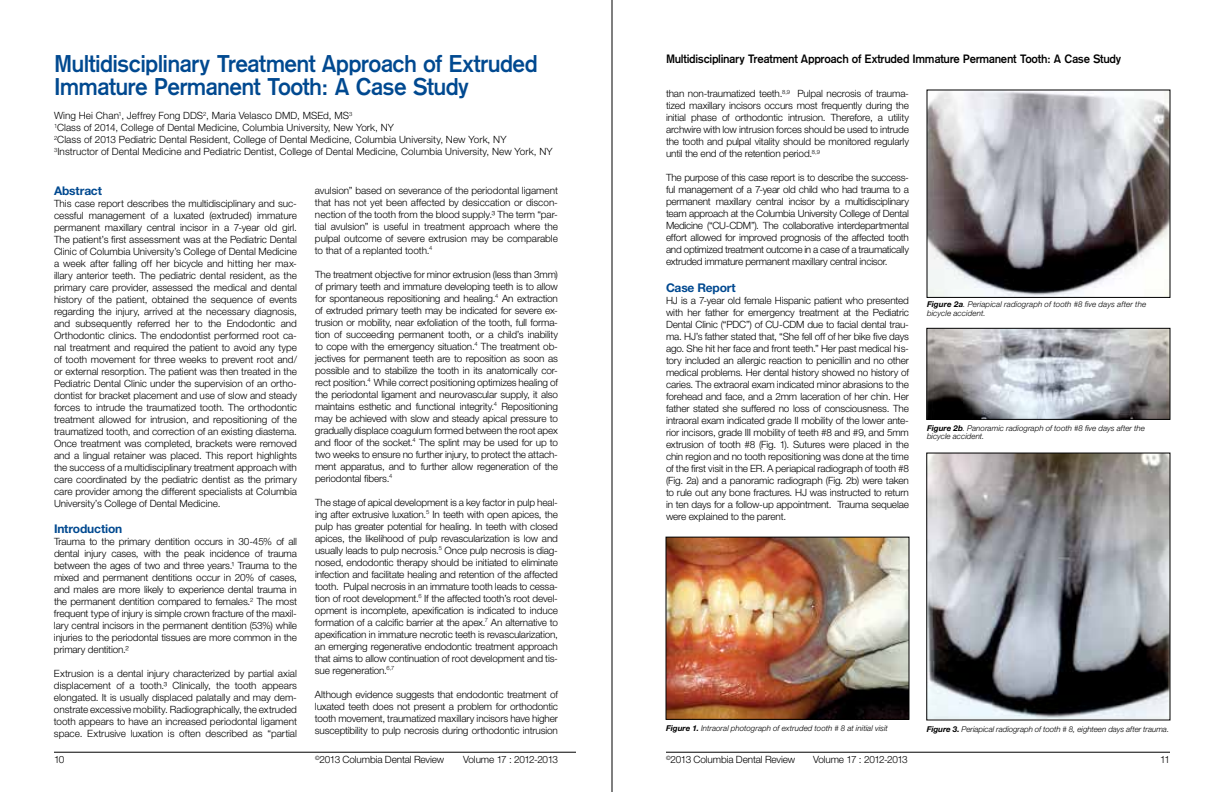
<style>
.page{position:relative;width:1224px;height:792px;background:#fff}
.page>*{position:absolute;margin:0;border:0;box-sizing:border-box;transform-origin:0 0}
.t1{font:24px/23px "Med Standard";letter-spacing:-.03em;color:#004990}
.t2{font:12px "Med Standard";letter-spacing:-.025em;color:#000}
.t3{font:700 12px "Helvetica Neue LT Std";letter-spacing:-.015em;color:#004990}
.t4{font:300 10px/12px "Helvetica Neue LT Std";letter-spacing:-.01em;color:#000;text-align:justify}
.t5{font:300 10px "Helvetica Neue LT Std";letter-spacing:-.04em;color:#000}
.t6{font:italic 300 8px/8.5px "Helvetica Neue LT Std";letter-spacing:.005em;color:#000}
.t7{font:300 5.8px "Helvetica Neue LT Std";color:#000}
.s1{font-weight:700}
</style>
<div class="page">
<hr style="left:612px;top:0;width:1px;height:792px;background:#000">
<hr style="left:54px;top:752px;width:522px;height:1px;background:#000">
<hr style="left:666px;top:752px;width:504px;height:1px;background:#000">
<img style="left:668px;top:539px;width:239px;height:178px">
<div style="left:666px;top:537px;width:243px;height:182px;border:1px solid #000"></div>
<img style="left:929px;top:92px;width:239px;height:204px">
<div style="left:927px;top:90px;width:243px;height:208px;border:1px solid #000"></div>
<img style="left:929px;top:330px;width:239px;height:88px">
<div style="left:927px;top:328px;width:243px;height:92px;border:1px solid #000"></div>
<img style="left:929px;top:455px;width:239px;height:263px">
<h1 class="t1" style="left:54px;top:53px;width:485px">Multidisciplinary Treatment Approach of Extruded<br>Immature Permanent Tooth: A Case Study</h1>
<p class="t4" style="left:54px;top:110px;width:500px;text-align:left">Wing Hei Chan<sup>1</sup>, Jeffrey Fong DDS<sup>2</sup>, Maria Velasco DMD, MSEd, MS<sup>3<br>1</sup>Class of 2014, College of Dental Medicine, Columbia University, New York, NY<br><sup>2</sup>Class of 2013 Pediatric Dental Resident, College of Dental Medicine, Columbia University, New York, NY <sup>3</sup>Instructor of Dental Medicine and Pediatric Dentist, College of Dental Medicine, Columbia University, New York, NY</p>
<p class="t3" style="left:54px;top:183px;width:50px">Abstract</p>
<p class="t4" style="left:54px;top:197px;width:245px">This case report describes the multidisciplinary and suc&shy;cessful management of a luxated (extruded) immature permanent maxillary central incisor in a 7-year old girl.<br>The patient’s first assessment was at the Pediatric Dental Clinic of Columbia University’s College of Dental Medicine a week after falling off her bicycle and hitting her max&shy;illary anterior teeth. The pediatric dental resident, as the primary care provider, assessed the medical and dental history of the patient, obtained the sequence of events regarding the injury, arrived at the necessary diagnosis, and subsequently referred her to the Endodontic and Orthodontic clinics. The endodontist performed root ca&shy;nal treatment and required the patient to avoid any type of tooth movement for three weeks to prevent root and/ or external resorption. The patient was then treated in the Pediatric Dental Clinic under the supervision of an ortho&shy;dontist for bracket placement and use of slow and steady forces to intrude the traumatized tooth. The orthodontic treatment allowed for intrusion, and repositioning of the traumatized tooth, and correction of an existing diastema.<br>Once treatment was completed, brackets were removed and a lingual retainer was placed. This report highlights the success of a multidisciplinary treatment approach with care coordinated by the pediatric dentist as the primary care provider among the different specialists at Columbia University’s College of Dental Medicine.</p>
<p class="t3" style="left:54px;top:522px;width:70px">Introduction</p>
<p class="t4" style="left:54px;top:536px;width:245px">Trauma to the primary dentition occurs in 30-45% of all dental injury cases, with the peak incidence of trauma between the ages of two and three years.¹ Trauma to the mixed and permanent dentitions occur in 20% of cases, and males are more likely to experience dental trauma in the permanent dentition compared to females.<sup>2</sup> The most frequent type of injury is simple crown fracture of the maxil&shy;lary central incisors in the permanent dentition (53%) while injuries to the periodontal tissues are more common in the primary dentition.²</p>
<p class="t4" style="left:54px;top:668px;width:245px">Extrusion is a dental injury characterized by partial axial displacement of a tooth.³ Clinically, the tooth appears elongated. It is usually displaced palatally and may dem&shy;onstrate excessive mobility. Radiographically, the extruded tooth appears to have an increased periodontal ligament space. Extrusive luxation is often described as “partial</p>
<p class="t4" style="left:315px;top:184px;width:245px">avulsion” based on severance of the periodontal ligament that has not yet been affected by desiccation or discon&shy;nection of the tooth from the blood supply.³ The term “par&shy;tial avulsion” is useful in treatment approach where the pulpal outcome of severe extrusion may be comparable to that of a replanted tooth.<sup>4</sup></p>
<p class="t4" style="left:315px;top:268px;width:245px">The treatment objective for minor extrusion (less than 3mm) of primary teeth and immature developing teeth is to allow for spontaneous repositioning and healing.<sup>4</sup> An extraction of extruded primary teeth may be indicated for severe ex&shy;trusion or mobility, near exfoliation of the tooth, full forma&shy;tion of succeeding permanent tooth, or a child’s inability to cope with the emergency situation.<sup>4</sup> The treatment ob&shy;jectives for permanent teeth are to reposition as soon as possible and to stabilize the tooth in its anatomically cor&shy;rect position.<sup>4</sup> While correct positioning optimizes healing of the periodontal ligament and neurovascular supply, it also maintains esthetic and functional integrity.<sup>4</sup> Repositioning may be achieved with slow and steady apical pressure to gradually displace coagulum formed between the root apex and floor of the socket.<sup>4</sup> The splint may be used for up to two weeks to ensure no further injury, to protect the attach&shy;ment apparatus, and to further allow regeneration of the periodontal fibers.<sup>4</sup></p>
<p class="t4" style="left:315px;top:496px;width:245px">The stage of apical development is a key factor in pulp heal&shy;ing after extrusive luxation.<sup>5</sup> In teeth with open apices, the pulp has greater potential for healing. In teeth with closed apices, the likelihood of pulp revascularization is low and usually leads to pulp necrosis.<sup>5</sup> Once pulp necrosis is diag&shy;nosed, endodontic therapy should be initiated to eliminate infection and facilitate healing and retention of the affected tooth. Pulpal necrosis in an immature tooth leads to cessa&shy;tion of root development.<sup>6</sup> If the affected tooth’s root devel&shy;opment is incomplete, apexification is indicated to induce formation of a calcific barrier at the apex.<sup>7</sup> An alternative to apexification in immature necrotic teeth is revascularization, an emerging regenerative endodontic treatment approach that aims to allow continuation of root development and tis&shy;sue regeneration.<sup>6,7</sup></p>
<p class="t4" style="left:315px;top:688px;width:245px">Although evidence suggests that endodontic treatment of luxated teeth does not present a problem for orthodontic tooth movement, traumatized maxillary incisors have higher susceptibility to pulp necrosis during orthodontic intrusion</p>
<p class="t2" style="left:666px;top:52px;width:457px">Multidisciplinary Treatment Approach of Extruded Immature Permanent Tooth: A Case Study</p>
<p class="t4" style="left:666px;top:87px;width:245px">than non-traumatized teeth.<sup>8,9</sup> Pulpal necrosis of trauma&shy;tized maxillary incisors occurs most frequently during the initial phase of orthodontic intrusion. Therefore, a utility archwire with low intrusion forces should be used to intrude the tooth and pulpal vitality should be monitored regularly until the end of the retention period.<sup>8,9</sup></p>
<p class="t4" style="left:666px;top:171px;width:245px">The purpose of this case report is to describe the success&shy;ful management of a 7-year old child who had trauma to a permanent maxillary central incisor by a multidisciplinary team approach at the Columbia University College of Dental Medicine (“CU-CDM”). The collaborative interdepartmental effort allowed for improved prognosis of the affected tooth and optimized treatment outcome in a case of a traumatically extruded immature permanent maxillary central incisor.</p>
<p class="t3" style="left:666px;top:280px;width:71px">Case Report</p>
<p class="t4" style="left:666px;top:294px;width:245px">HJ is a 7-year old female Hispanic patient who presented with her father for emergency treatment at the Pediatric Dental Clinic (“PDC”) of CU-CDM due to facial dental trau&shy;ma. HJ’s father stated that, “She fell off of her bike five days ago. She hit her face and front teeth.” Her past medical his&shy;tory included an allergic reaction to penicillin and no other medical problems. Her dental history showed no history of caries. The extraoral exam indicated minor abrasions to the forehead and face, and a 2mm laceration of her chin. Her father stated she suffered no loss of consciousness. The intraoral exam indicated grade II mobility of the lower ante&shy;rior incisors, grade III mobility of teeth #8 and #9, and 5mm extrusion of tooth #8 (Fig. 1). Sutures were placed in the chin region and no tooth repositioning was done at the time of the first visit in the ER. A periapical radiograph of tooth #8 (Fig. 2a) and a panoramic radiograph (Fig. 2b) were taken to rule out any bone fractures. HJ was instructed to return in ten days for a follow-up appointment. Trauma sequelae were explained to the parent.</p>
<p class="t6" style="left:927px;top:300px;width:221px"><span class="s1">Figure 2a</span>. Periapical radiograph of tooth #8 five days after the bicycle accident.</p>
<p class="t6" style="left:927px;top:423px;width:220px"><span class="s1">Figure 2b</span>. Panoramic radiograph of tooth #8 five days after the bicycle accident.</p>
<p class="t6" style="left:666px;top:724px;width:223px"><span class="s1">Figure 1.</span> Intraoral photograph of extruded tooth # 8 at initial visit</p>
<p class="t6" style="left:927px;top:725px;width:244px"><span class="s1">Figure 3.</span> Periapical radiograph of tooth # 8, eighteen days after trauma.</p>
<p class="t4" style="left:315px;top:753px;width:131px"><sup>©</sup>2013 Columbia Dental Review</p>
<p class="t5" style="left:463px;top:753px;width:96px">Volume 17 : 2012-2013</p>
<p class="t7" style="left:666px;top:754px;width:6px">©</p>
<p class="t4" style="left:54px;top:753px;width:12px">10</p>
<p class="t4" style="left:671px;top:753px;width:126px">2013 Columbia Dental Review</p>
<p class="t5" style="left:813px;top:753px;width:96px">Volume 17 : 2012-2013</p>
<p class="t4" style="left:1160px;top:753px;width:11px">11</p>
</div>
